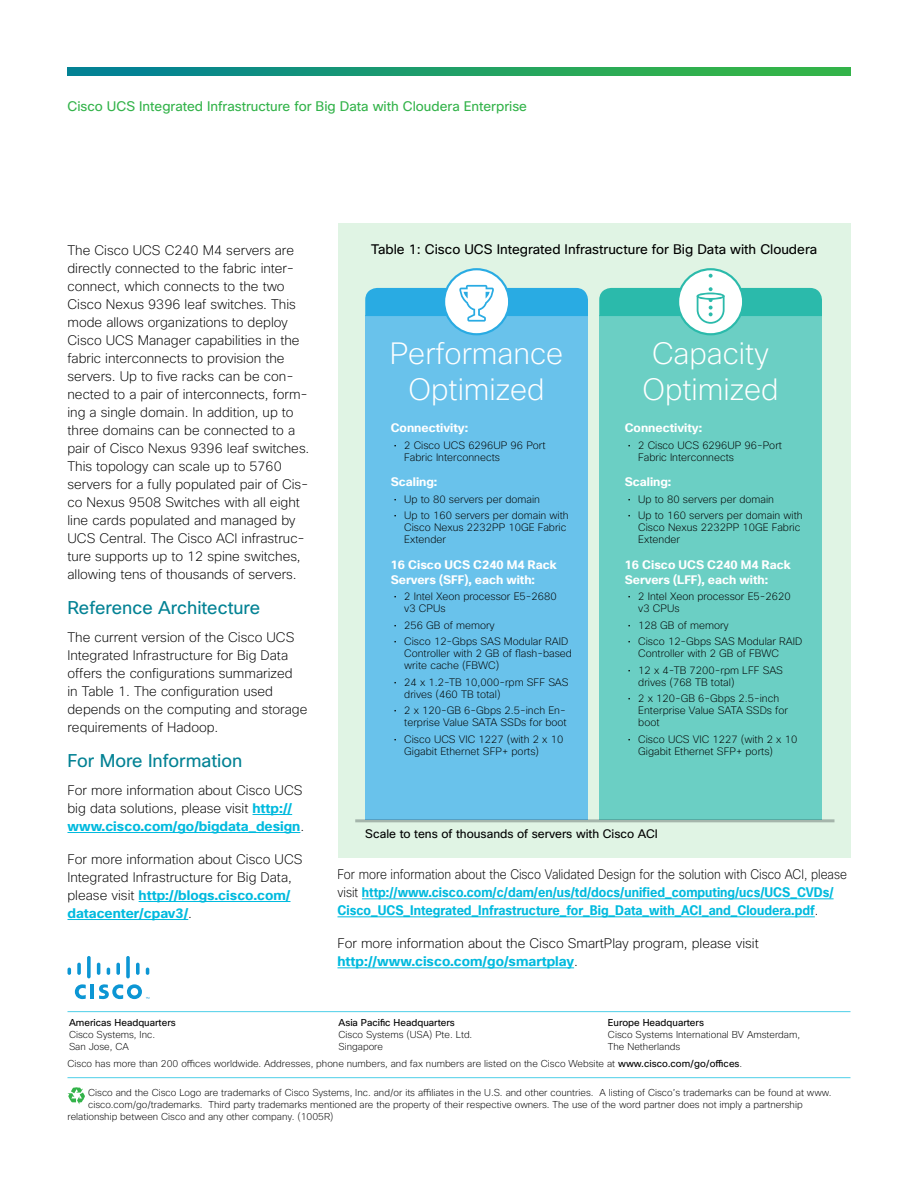
<style>
.page{position:relative;width:918px;height:1188px;background:#fff}
.page>*{position:absolute;margin:0;border:0;box-sizing:border-box;transform-origin:0 0}
.t1{font:200 30px/36px "Cisco Sans";color:#fff;text-align:center}
.t2{font:18px "Cisco Sans";color:#038294}
.t3{font:200 13.5px/18px "Cisco Sans";color:#000}
.t4{font:700 13.5px/18px "Cisco Sans";color:#00bade;scale:.9 1}
.t5{font:13.5px "Cisco Sans";color:#33b34a}
.t6{font:13.5px "Cisco Sans";color:#000}
.t7{font:700 12px/15px "Cisco Sans";color:#fff}
.t8{font:12px "Cisco Sans";color:#000}
.t9{font:200 10.5px/12px "Cisco Sans";color:#000}
.t10{font:200 9.75px/12px "Cisco Sans";color:#000}
.t11{font:9.75px "Cisco Sans";color:#000}
.s1{font-weight:700;color:#00bade}
.s2{font-weight:200;color:#000}
.s3{font-weight:400}
</style>
<div class="page">
<hr style="left:68px;top:1011px;width:782px;height:1px;background:#4dcfe8">
<hr style="left:68px;top:1077px;width:782px;height:1px;background:#4dcfe8">
<hr style="left:91px;top:985px;width:3px;height:14px;background:#0c96d4">
<svg style="left:75px;top:984px;width:11px;height:15px"></svg>
<svg style="left:68px;top:968px;width:3px;height:7px"></svg>
<svg style="left:77px;top:963px;width:4px;height:12px"></svg>
<svg style="left:87px;top:956px;width:4px;height:22px"></svg>
<svg style="left:97px;top:963px;width:3px;height:12px"></svg>
<svg style="left:107px;top:968px;width:3px;height:7px"></svg>
<svg style="left:116px;top:963px;width:4px;height:12px"></svg>
<svg style="left:126px;top:956px;width:4px;height:22px"></svg>
<svg style="left:136px;top:963px;width:4px;height:12px"></svg>
<svg style="left:146px;top:968px;width:3px;height:7px"></svg>
<svg style="left:99px;top:984px;width:50px;height:15px"></svg>
<svg style="left:67px;top:1088px;width:18px;height:16px"></svg>
<svg style="left:68px;top:68px;width:782px;height:8px;background:#1d9d6a"></svg>
<div style="left:338px;top:223px;width:512px;height:635px;background:#e0f4e4"></div>
<div style="left:599px;top:315px;width:223px;height:504px;background:#6bcfc4"></div>
<div style="left:678px;top:269px;width:65px;height:65px;background:#fff;border-radius:50%"></div>
<svg style="left:709px;top:274px;width:4px;height:4px"></svg>
<svg style="left:599px;top:287px;width:223px;height:37px"></svg>
<div style="left:677px;top:268px;width:67px;height:67px;border:2px solid #2bbaab;border-radius:50%"></div>
<div style="left:365px;top:315px;width:223px;height:504px;background:#69c2eb"></div>
<div style="left:444px;top:269px;width:65px;height:65px;background:#fff;border-radius:50%"></div>
<svg style="left:365px;top:285px;width:223px;height:37px"></svg>
<div style="left:443px;top:268px;width:67px;height:67px;border:2px solid #29abe3;border-radius:50%"></div>
<hr style="left:355px;top:819px;width:479px;height:3px;background:#bcbec0">
<hr style="left:253px;top:814px;width:39px;height:1px;background:#00bade">
<hr style="left:68px;top:832px;width:232px;height:1px;background:#00bade">
<hr style="left:139px;top:901px;width:152px;height:1px;background:#00bade">
<hr style="left:68px;top:919px;width:120px;height:1px;background:#00bade">
<hr style="left:362px;top:899px;width:472px;height:1px;background:#00bade">
<hr style="left:338px;top:917px;width:477px;height:1px;background:#00bade">
<hr style="left:338px;top:968px;width:236px;height:1px;background:#00bade">
<p class="t5" style="left:68px;top:98px;width:461px">Cisco UCS Integrated Infrastructure for Big Data with Cloudera Enterprise</p>
<p class="t3" style="left:68px;top:241px;width:243px">The Cisco UCS C240 M4 servers are directly connected to the fabric inter&shy;connect, which connects to the two Cisco Nexus 9396 leaf switches. This mode allows organizations to deploy Cisco UCS Manager capabilities in the fabric interconnects to provision the servers. Up to five racks can be con&shy;nected to a pair of interconnects, form&shy;ing a single domain. In addition, up to three domains can be connected to a pair of Cisco Nexus 9396 leaf switches.<br>This topology can scale up to 5760 servers for a fully populated pair of Cis&shy;co Nexus 9508 Switches with all eight line cards populated and managed by UCS Central. The Cisco ACI infrastruc&shy;ture supports up to 12 spine switches, allowing tens of thousands of servers.</p>
<h2 class="t2" style="left:68px;top:596px;width:194px">Reference Architecture</h2>
<p class="t3" style="left:68px;top:628px;width:241px">The current version of the Cisco UCS Integrated Infrastructure for Big Data offers the configurations summarized<br>in Table 1. The configuration used depends on the computing and storage requirements of Hadoop.</p>
<h2 class="t2" style="left:68px;top:749px;width:176px">For More Information</h2>
<p class="t3" style="left:68px;top:781px;width:238px">For more information about Cisco UCS big data solutions, please visit <span class="s1">http:// www.cisco.com/go/bigdata_design</span>.</p>
<p class="t3" style="left:68px;top:850px;width:236px">For more information about Cisco UCS Integrated Infrastructure for Big Data, please visit <span class="s1">http://blogs.cisco.com/ datacenter/cpav3/</span>.</p>
<p class="t11" style="left:69px;top:1017px;width:108px">Americas Headquarters</p>
<p class="t10" style="left:69px;top:1029px;width:88px">Cisco Systems, Inc.<br>San Jose, CA</p>
<p class="t6" style="left:371px;top:241px;width:448px">Table 1: Cisco UCS Integrated Infrastructure for Big Data with Cloudera</p>
<h1 class="t1" style="left:390px;top:336px;width:175px">Performance<br>Optimized</h1>
<p class="t7" style="left:391px;top:421px;width:79px">Connectivity:</p>
<p class="t9" style="left:404px;top:439px;width:143px;text-indent:-10px">• 2 Cisco UCS 6296UP 96 Port<br>Fabric Interconnects</p>
<p class="t7" style="left:391px;top:475px;width:48px">Scaling:</p>
<p class="t9" style="left:394px;top:493px;width:148px">• Up to 80 servers per domain</p>
<p class="t9" style="left:404px;top:510px;width:166px;text-indent:-10px">• Up to 160 servers per domain with<br>Cisco Nexus 2232PP 10GE Fabric<br>Extender</p>
<p class="t7" style="left:391px;top:558px;width:168px">16 Cisco UCS C240 M4 Rack<br>Servers (SFF), each with:</p>
<p class="t9" style="left:404px;top:591px;width:154px;text-indent:-10px">• 2 Intel Xeon processor E5-2680 v3 CPUs</p>
<p class="t9" style="left:394px;top:619px;width:103px">• 256 GB of memory</p>
<p class="t9" style="left:404px;top:636px;width:169px;text-indent:-10px">• Cisco 12-Gbps SAS Modular RAID<br>Controller with 2 GB of flash-based write cache (FBWC)</p>
<p class="t9" style="left:404px;top:676px;width:166px;text-indent:-10px">• 24 x 1.2-TB 10,000-rpm SFF SAS drives (460 TB total)</p>
<p class="t9" style="left:394px;top:705px;width:175px;text-align:right">• 2 x 120-GB 6-Gbps 2.5-inch En&shy;terprise Value SATA SSDs for boot</p>
<p class="t9" style="left:404px;top:733px;width:161px;text-indent:-10px">• Cisco UCS VIC 1227 (with 2 x 10<br>Gigabit Ethernet SFP+ ports)</p>
<h1 class="t1" style="left:643px;top:336px;width:138px">Capacity<br>Optimized</h1>
<p class="t7" style="left:625px;top:421px;width:79px">Connectivity:</p>
<p class="t9" style="left:638px;top:439px;width:145px;text-indent:-10px">• 2 Cisco UCS 6296UP 96-Port<br>Fabric Interconnects</p>
<p class="t7" style="left:625px;top:475px;width:48px">Scaling:</p>
<p class="t9" style="left:628px;top:493px;width:148px">• Up to 80 servers per domain</p>
<p class="t9" style="left:638px;top:510px;width:166px;text-indent:-10px">• Up to 160 servers per domain with<br>Cisco Nexus 2232PP 10GE Fabric<br>Extender</p>
<p class="t7" style="left:625px;top:558px;width:168px">16 Cisco UCS C240 M4 Rack<br>Servers (LFF), each with:</p>
<p class="t9" style="left:638px;top:591px;width:154px;text-indent:-10px">• 2 Intel Xeon processor E5-2620 v3 CPUs</p>
<p class="t9" style="left:628px;top:619px;width:103px">• 128 GB of memory</p>
<p class="t9" style="left:638px;top:636px;width:165px;text-indent:-10px">• Cisco 12-Gbps SAS Modular RAID<br>Controller with 2 GB of FBWC</p>
<p class="t9" style="left:638px;top:664px;width:146px;text-indent:-10px">• 12 x 4-TB 7200-rpm LFF SAS drives (768 TB total)</p>
<p class="t9" style="left:638px;top:693px;width:151px;text-indent:-10px">• 2 x 120-GB 6-Gbps 2.5-inch<br>Enterprise Value SATA SSDs for boot</p>
<p class="t9" style="left:638px;top:733px;width:161px;text-indent:-10px">• Cisco UCS VIC 1227 (with 2 x 10<br>Gigabit Ethernet SFP+ ports)</p>
<p class="t8" style="left:365px;top:826px;width:294px">Scale to tens of thousands of servers with Cisco ACI</p>
<p class="t4" style="left:338px;top:866px;width:568px"><span class="s2">For more information about the Cisco Validated Design for the solution with Cisco ACI, please visit</span> http://www.cisco.com/c/dam/en/us/td/docs/unified_computing/ucs/UCS_CVDs/<br>Cisco_UCS_Integrated_Infrastructure_for_Big_Data_with_ACI_and_Cloudera.pdf<span class="s2">.</span></p>
<p class="t3" style="left:337px;top:935px;width:423px">For more information about the Cisco SmartPlay program, please visit <span class="s1">http://www.cisco.com/go/smartplay</span>.</p>
<p class="t11" style="left:338px;top:1017px;width:118px">Asia Pacific Headquarters</p>
<p class="t10" style="left:338px;top:1029px;width:135px">Cisco Systems (USA) Pte. Ltd.<br>Singapore</p>
<p class="t11" style="left:608px;top:1017px;width:98px">Europe Headquarters</p>
<p class="t10" style="left:608px;top:1029px;width:194px">Cisco Systems International BV Amsterdam,<br>The Netherlands</p>
<p class="t10" style="left:68px;top:1058px;width:676px">Cisco has more than 200 offices worldwide. Addresses, phone numbers, and fax numbers are listed on the Cisco Website at <span class="s3">www.cisco.com/go/offices</span>.</p>
<p class="t10" style="left:88px;top:1086px;width:745px">Cisco and the Cisco Logo are trademarks of Cisco Systems, Inc. and/or its affiliates in the U.S. and other countries. A listing of Cisco’s trademarks can be found at www.</p>
<p class="t10" style="left:88px;top:1098px;width:716px">cisco.com/go/trademarks. Third party trademarks mentioned are the property of their respective owners. The use of the word partner does not imply a partnership</p>
<p class="t10" style="left:68px;top:1110px;width:268px">relationship between Cisco and any other company. (1005R)</p>
</div>
